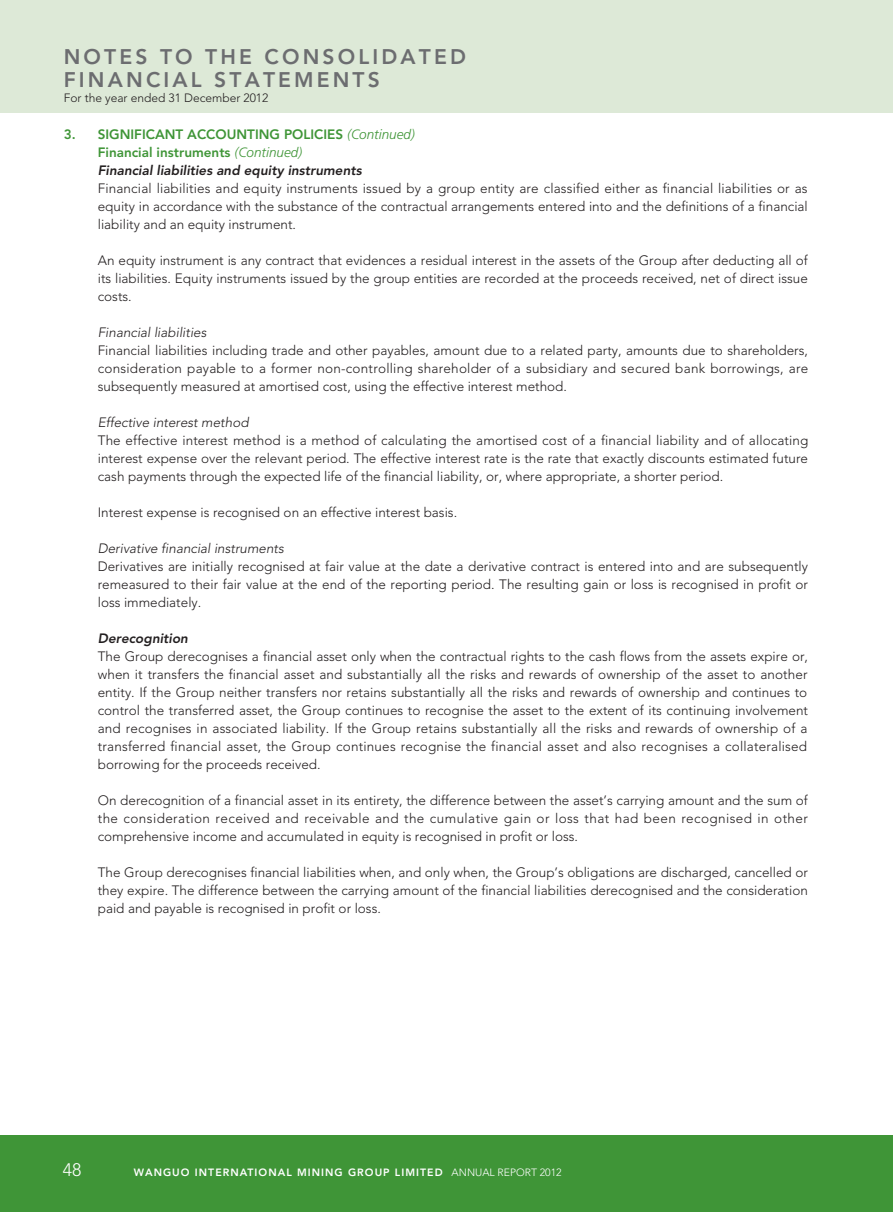
<style>
.page{position:relative;width:893px;height:1212px;background:#fff}
.page>*{position:absolute;margin:0;border:0;box-sizing:border-box;transform-origin:0 0}
.t1{font:800 21px/22.5px "Avenir LT Std";letter-spacing:.15em;color:#6c6d70}
.t2{font:300 18px "Avenir LT Std";color:#fff}
.t3{font:300 13.5px/18px "Avenir LT Std";color:#231f20;text-align:justify}
.t4{font:italic 800 13.5px/18px "Avenir LT Std";color:#231f20}
.t5{font:italic 300 13.5px "Avenir LT Std";color:#231f20}
.t6{font:800 13.5px "Avenir LT Std";color:#3f9537}
.t7{font:300 12px "Avenir LT Std";color:#231f20}
.t8{font:800 10.5px "Avenir LT Std";letter-spacing:.1em;color:#fff}
.t9{font:300 10.5px "Avenir LT Std";color:#fff}
.s1{font-style:normal;color:#3f9537}
.s2{font-family:"Frutiger LT Std";font-weight:300;color:#3f9537}
.s3{font-weight:800}
</style>
<div class="page">
<div style="left:0;top:1135px;width:893px;height:77px;background:#3f9537"></div>
<div style="left:0;top:0;width:893px;height:113px;background:#dde9d7"></div>
<h1 class="t1" style="left:64px;top:46px;width:18px">NOTE</h1>
<h1 class="t1" style="left:135px;top:46px;width:42px">S TO</h1>
<h1 class="t1" style="left:64px;top:46px;width:372px;text-indent:141px">THE CONSOL IDATED<br>FINAN CIAL STATE MENT</h1>
<h1 class="t1" style="left:368px;top:68px;width:14px">S</h1>
<p class="t7" style="left:64px;top:91px;width:206px">For the year ended 31 December 2012</p>
<p class="t4" style="left:98px;top:125px;width:318px;text-indent:157px"><span class="s1">ING POLICIES</span> <span class="s2">(Continued)<br></span><span class="s1">FINANCIAL INSTRUMENTS</span> <span class="s2">(Continued)<br></span>Financial liabilities and equity instruments</p>
<p class="t3" style="left:98px;top:179px;width:711px">Financial liabilities and equity instruments issued by a group entity are classified either as financial liabilities or as equity in accordance with the substance of the contractual arrangements entered into and the definitions of a financial liability and an equity instrument.</p>
<p class="t3" style="left:98px;top:251px;width:712px">An equity instrument is any contract that evidences a residual interest in the assets of the Group after deducting all of its liabilities. Equity instruments issued by the group entities are recorded at the proceeds received, net of direct issue costs.</p>
<p class="t5" style="left:98px;top:324px;width:110px">Financial liabilities</p>
<p class="t3" style="left:98px;top:341px;width:712px">Financial liabilities including trade and other payables, amount due to a related party, amounts due to shareholders, consideration payable to a former non-controlling shareholder of a subsidiary and secured bank borrowings, are subsequently measured at amortised cost, using the effective interest method.</p>
<p class="t5" style="left:98px;top:414px;width:152px">Effective interest method</p>
<p class="t3" style="left:98px;top:431px;width:712px">The effective interest method is a method of calculating the amortised cost of a financial liability and of allocating interest expense over the relevant period. The effective interest rate is the rate that exactly discounts estimated future cash payments through the expected life of the financial liability, or, where appropriate, a shorter period.</p>
<p class="t3" style="left:98px;top:503px;width:361px">Interest expense is recognised on an effective interest basis.</p>
<p class="t5" style="left:98px;top:540px;width:188px">Derivative financial instruments</p>
<p class="t3" style="left:98px;top:557px;width:712px">Derivatives are initially recognised at fair value at the date a derivative contract is entered into and are subsequently remeasured to their fair value at the end of the reporting period. The resulting gain or loss is recognised in profit or loss immediately.</p>
<p class="t4" style="left:98px;top:629px;width:92px">Derecognition</p>
<p class="t3" style="left:98px;top:647px;width:712px">The Group derecognises a financial asset only when the contractual rights to the cash flows from the assets expire or, when it transfers the financial asset and substantially all the risks and rewards of ownership of the asset to another entity. If the Group neither transfers nor retains substantially all the risks and rewards of ownership and continues to control the transferred asset, the Group continues to recognise the asset to the extent of its continuing involvement and recognises in associated liability. If the Group retains substantially all the risks and rewards of ownership of a transferred financial asset, the Group continues recognise the financial asset and also recognises a collateralised borrowing for the proceeds received.</p>
<p class="t3" style="left:98px;top:791px;width:712px">On derecognition of a financial asset in its entirety, the difference between the asset’s carrying amount and the sum of the consideration received and receivable and the cumulative gain or loss that had been recognised in other comprehensive income and accumulated in equity is recognised in profit or loss.</p>
<p class="t3" style="left:98px;top:863px;width:712px">The Group derecognises financial liabilities when, and only when, the Group’s obligations are discharged, cancelled or they expire. The difference between the carrying amount of the financial liabilities derecognised and the consideration paid and payable is recognised in profit or loss.</p>
<p class="t6" style="left:64px;top:126px;width:163px">3. SIGN IFICANT ACCOUNT</p>
<h2 class="t2" style="left:63px;top:1159px;width:20px">48</h2>
<p class="t8" style="left:134px;top:1166px;width:274px">WANGUO INTERNATIONAL MI NING GROUP LIMI</p>
<p class="t9" style="left:420px;top:1166px;width:143px"><span class="s3">TED</span> Ann ual Report 2012</p>
</div>
